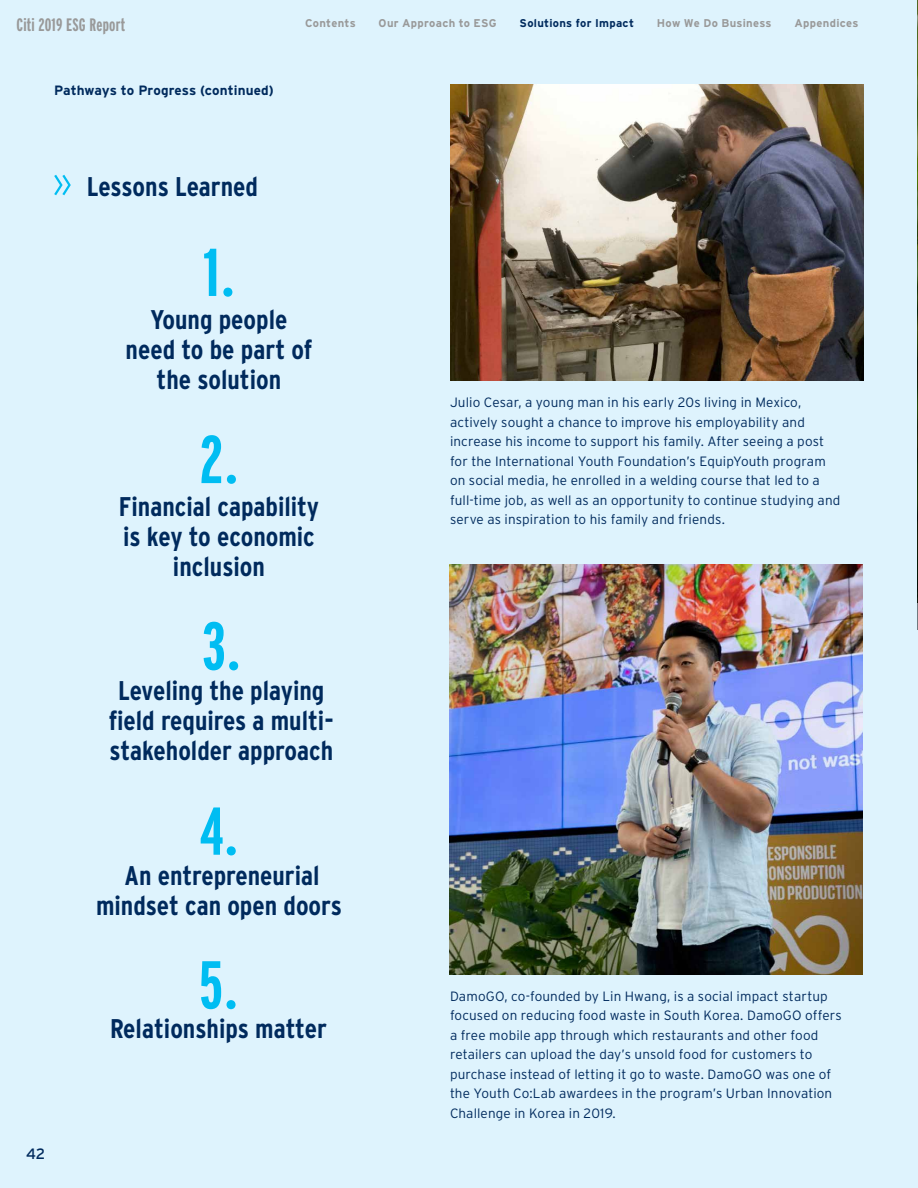
<style>
.page{position:relative;width:918px;height:1188px;background:#def3fd}
.page>*{position:absolute;margin:0;border:0;box-sizing:border-box;transform-origin:0 0}
.t1{font:700 extra-condensed 67.5px "Interstate";color:#00bdf2}
.t2{font:700 condensed 27px/30px "Interstate";color:#002a5d;text-align:center}
.t3{font:700 extra-condensed 18px "Interstate";letter-spacing:.01em;color:#999}
.t4{font:15px "Interstate";color:#002a5d}
.t5{font:300 13.5px/19.5px "Interstate";letter-spacing:.01em;color:#002a5d}
.t6{font:700 13.5px "Interstate";color:#002a5d}
.t7{font:700 11.25px "Interstate";letter-spacing:.025em;color:#999}
.t8{font:700 11.25px "Interstate";letter-spacing:.025em;color:#002a5d}
</style>
<div class="page">
<img style="left:450px;top:564px;width:412px;height:411px">
<img style="left:450px;top:84px;width:414px;height:297px">
<svg style="left:54px;top:174px;width:17px;height:22px"></svg>
<hr style="left:917px;top:0;width:1px;height:630px;background:#000">
<h3 class="t3" style="left:17px;top:15px;width:110px">Citi 2019 ESG Report</h3>
<p class="t7" style="left:305px;top:17px;width:52px">Contents</p>
<p class="t7" style="left:379px;top:17px;width:120px">Our Approach to ESG</p>
<p class="t8" style="left:520px;top:17px;width:116px">Solutions for Impact</p>
<p class="t7" style="left:657px;top:17px;width:116px">How We Do Business</p>
<p class="t7" style="left:795px;top:17px;width:65px">Appendices</p>
<p class="t6" style="left:54px;top:83px;width:221px">Pathways to Progress (continued)</p>
<h2 class="t2" style="left:87px;top:171px;width:173px">Lessons Learned</h2>
<p class="t4" style="left:26px;top:1145px;width:21px">42</p>
<h1 class="t1" style="left:203px;top:235px;width:33px">1.</h1>
<h2 class="t2" style="left:126px;top:304px;width:188px">Young people need to be part of the solution</h2>
<h1 class="t1" style="left:200px;top:422px;width:40px">2.</h1>
<h2 class="t2" style="left:119px;top:491px;width:202px">Financial capability is key to economic inclusion</h2>
<h1 class="t1" style="left:202px;top:609px;width:40px">3.</h1>
<h2 class="t2" style="left:109px;top:675px;width:226px">Leveling the playing field requires a multi&shy;stakeholder approach</h2>
<h1 class="t1" style="left:200px;top:794px;width:40px">4.</h1>
<h2 class="t2" style="left:96px;top:860px;width:247px">An entrepreneurial mindset can open doors</h2>
<h1 class="t1" style="left:199px;top:948px;width:40px">5.</h1>
<h2 class="t2" style="left:110px;top:1014px;width:218px">Relationships matter</h2>
<p class="t5" style="left:450px;top:393px;width:392px">Julio Cesar, a young man in his early 20s living in Mexico, actively sought a chance to improve his employability and increase his income to support his family. After seeing a post for the International Youth Foundation’s EquipYouth program on social media, he enrolled in a welding course that led to a full-time job, as well as an opportunity to continue studying and serve as inspiration to his family and friends.</p>
<p class="t5" style="left:450px;top:986px;width:393px">DamoGO, co-founded by Lin Hwang, is a social impact startup focused on reducing food waste in South Korea. DamoGO offers a free mobile app through which restaurants and other food retailers can upload the day’s unsold food for customers to purchase instead of letting it go to waste. DamoGO was one of the Youth Co:Lab awardees in the program’s Urban Innovation Challenge in Korea in 2019.</p>
</div>
